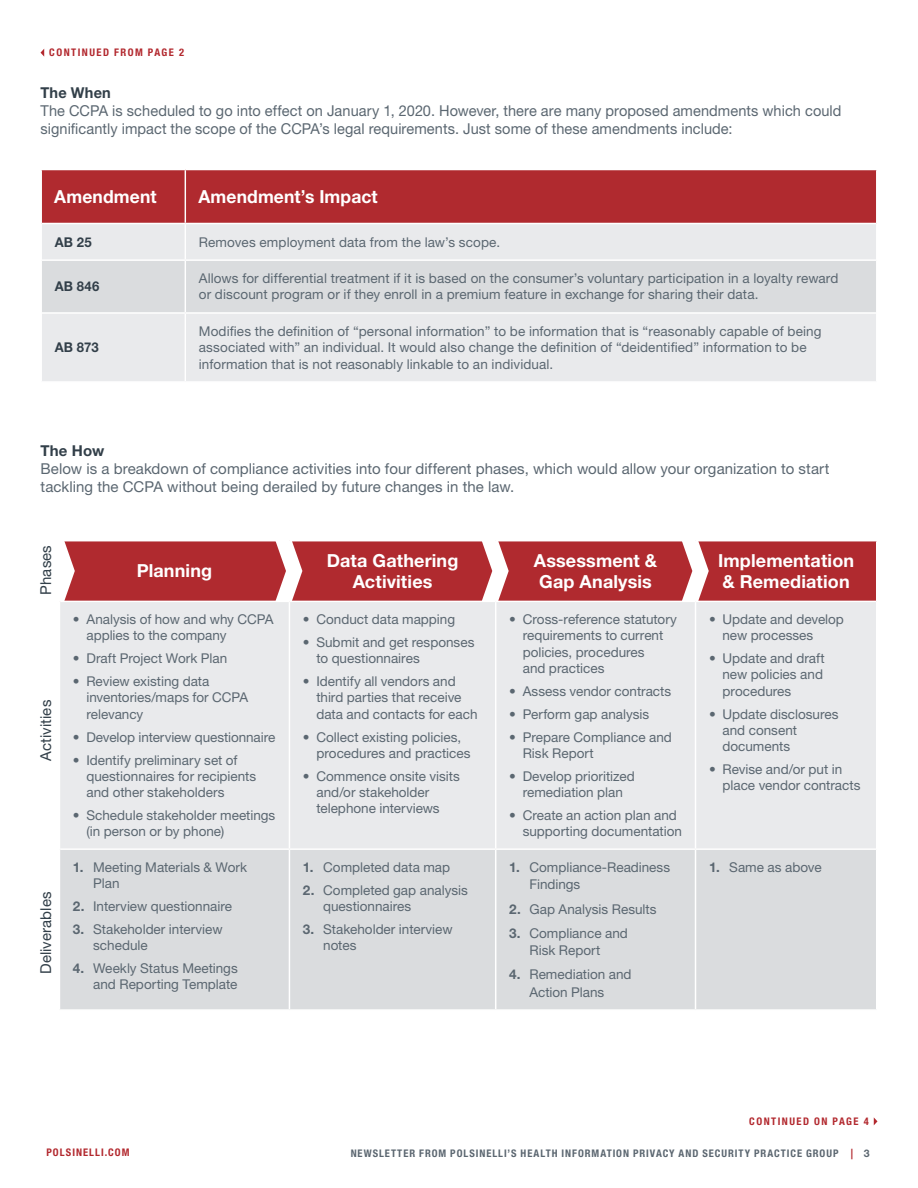
<style>
.page{position:relative;width:918px;height:1188px;background:#fff}
.page>*{position:absolute;margin:0;border:0;box-sizing:border-box;transform-origin:0 0}
.Paragraph_Style_1{font:700 18px/21.6px "Helvetica Neue LT Std";letter-spacing:.005em;color:#fff}
.Paragraph_Style_1-2{font:15px/18px "Helvetica Neue LT Std";letter-spacing:.005em;color:#5b6771}
.Paragraph_Style_1-3{font:15px "Helvetica Neue LT Std";letter-spacing:.005em;color:#323f49}
.Paragraph_Style_1-4{font:700 15px "Helvetica Neue LT Std";letter-spacing:.015em;color:#323f49}
.Paragraph_Style_1-5{font:13.5px/16.2px "Helvetica Neue LT Std";color:#5b6771}
.Paragraph_Style_1-6{font:700 13.5px "Helvetica Neue LT Std";letter-spacing:.02em;color:#323f49}
.t1{font:700 condensed 10.5px "Helvetica Neue LT Std";letter-spacing:.09em;color:#5b6670}
.Paragraph_Style_1-7{font:700 condensed 10.5px "Helvetica Neue LT Std";letter-spacing:.135em;color:#b2282e}
.Paragraph_Style_1-8{font:700 condensed 10.5px "Helvetica Neue LT Std";letter-spacing:.1em;color:#b2282e}
.s1{font-weight:700}
.s2{font-stretch:normal;color:#b2282e}
.s3{font-stretch:normal}
</style>
<div class="page">
<div style="left:42px;top:170px;width:834px;height:53px;background:#b02a2f"></div>
<div style="left:42px;top:224px;width:834px;height:157px;background:#e9eaec"></div>
<div style="left:42px;top:261px;width:834px;height:51px;background:#dadcde"></div>
<hr style="left:185px;top:170px;width:1px;height:53px;background:#fff">
<hr style="left:42px;top:259px;width:143px;height:2px;background:#fff">
<hr style="left:185px;top:259px;width:691px;height:2px;background:#fff">
<hr style="left:42px;top:312px;width:143px;height:2px;background:#fff">
<hr style="left:185px;top:312px;width:691px;height:2px;background:#fff">
<hr style="left:185px;top:224px;width:1px;height:35px;background:#fff">
<hr style="left:185px;top:261px;width:1px;height:51px;background:#fff">
<hr style="left:185px;top:314px;width:1px;height:67px;background:#fff">
<div style="left:75px;top:541px;width:801px;height:60px;background:#b02a2f"></div>
<div style="left:60px;top:602px;width:816px;height:246px;background:#e9eaec"></div>
<div style="left:60px;top:850px;width:816px;height:159px;background:#dadcde"></div>
<hr style="left:289px;top:602px;width:1px;height:246px;background:#fff">
<hr style="left:495px;top:602px;width:1px;height:246px;background:#fff">
<hr style="left:695px;top:602px;width:1px;height:246px;background:#fff">
<hr style="left:289px;top:850px;width:1px;height:159px;background:#fff">
<hr style="left:495px;top:850px;width:1px;height:159px;background:#fff">
<hr style="left:695px;top:850px;width:1px;height:159px;background:#fff">
<svg style="left:682px;top:541px;width:27px;height:60px"></svg>
<svg style="left:482px;top:541px;width:27px;height:60px"></svg>
<svg style="left:275px;top:541px;width:27px;height:60px"></svg>
<svg style="left:64px;top:541px;width:11px;height:60px"></svg>
<svg style="left:40px;top:49px;width:4px;height:8px"></svg>
<svg style="left:874px;top:1117px;width:4px;height:8px"></svg>
<p class="Paragraph_Style_1-7" style="left:49px;top:46px;width:136px">CONTINUED FROM PAGE 2</p>
<p class="Paragraph_Style_1-4" style="left:40px;top:84px;width:72px">The When</p>
<p class="Paragraph_Style_1-2" style="left:40px;top:102px;width:802px">The CCPA is scheduled to go into effect on January 1, 2020. However, there are many proposed amendments which could significantly impact the scope of the CCPA’s legal requirements. Just some of these amendments include:</p>
<p class="Paragraph_Style_1" style="left:54px;top:185px;width:104px">Amendment</p>
<p class="Paragraph_Style_1" style="left:198px;top:185px;width:181px">Amendment’s Impact</p>
<p class="Paragraph_Style_1-6" style="left:55px;top:233px;width:38px">AB 25</p>
<p class="Paragraph_Style_1-5" style="left:199px;top:234px;width:303px">Removes employment data from the law’s scope.</p>
<p class="Paragraph_Style_1-6" style="left:55px;top:278px;width:46px">AB 846</p>
<p class="Paragraph_Style_1-5" style="left:199px;top:270px;width:641px">Allows for differential treatment if it is based on the consumer’s voluntary participation in a loyalty reward or discount program or if they enroll in a premium feature in exchange for sharing their data.</p>
<p class="Paragraph_Style_1-6" style="left:55px;top:339px;width:46px">AB 873</p>
<p class="Paragraph_Style_1-5" style="left:199px;top:323px;width:624px">Modifies the definition of “personal information” to be information that is “reasonably capable of being associated with” an individual. It would also change the definition of “deidentified” information to be information that is not reasonably linkable to an individual.</p>
<p class="Paragraph_Style_1-4" style="left:40px;top:442px;width:65px">The How</p>
<p class="Paragraph_Style_1-2" style="left:40px;top:460px;width:791px">Below is a breakdown of compliance activities into four different phases, which would allow your organization to start tackling the CCPA without being derailed by future changes in the law.</p>
<p class="Paragraph_Style_1-3" style="left:37px;top:595px;width:51px;rotate:-90deg">Phases</p>
<p class="Paragraph_Style_1-3" style="left:37px;top:761px;width:62px;rotate:-90deg">Activities</p>
<p class="Paragraph_Style_1-3" style="left:37px;top:974px;width:84px;rotate:-90deg">Deliverables</p>
<p class="Paragraph_Style_1" style="left:137px;top:560px;width:77px">Planning</p>
<p class="Paragraph_Style_1" style="left:327px;top:549px;width:133px;text-align:center">Data Gathering<br>Activities</p>
<p class="Paragraph_Style_1" style="left:534px;top:549px;width:125px">Assessment &amp;<br>Gap Analysis</p>
<p class="Paragraph_Style_1" style="left:718px;top:549px;width:138px">Implementation &amp; Remediation</p>
<p class="Paragraph_Style_1-5" style="left:86px;top:611px;width:189px;text-indent:-14px">• Analysis of how and why CCPA applies to the company</p>
<p class="Paragraph_Style_1-5" style="left:73px;top:650px;width:156px">• Draft Project Work Plan</p>
<p class="Paragraph_Style_1-5" style="left:86px;top:673px;width:163px;text-indent:-14px">• Review existing data inventories/maps for CCPA relevancy</p>
<p class="Paragraph_Style_1-5" style="left:73px;top:728px;width:204px">• Develop interview questionnaire</p>
<p class="Paragraph_Style_1-5" style="left:86px;top:751px;width:171px;text-indent:-14px">• Identify preliminary set of questionnaires for recipients and other stakeholders</p>
<p class="Paragraph_Style_1-5" style="left:86px;top:807px;width:190px;text-indent:-14px">• Schedule stakeholder meetings (in person or by phone)</p>
<p class="Paragraph_Style_1-5" style="left:303px;top:611px;width:154px">• Conduct data mapping</p>
<p class="Paragraph_Style_1-5" style="left:316px;top:634px;width:160px;text-indent:-14px">• Submit and get responses to questionnaires</p>
<p class="Paragraph_Style_1-5" style="left:316px;top:673px;width:163px;text-indent:-14px">• Identify all vendors and third parties that receive data and contacts for each</p>
<p class="Paragraph_Style_1-5" style="left:316px;top:728px;width:156px;text-indent:-14px">• Collect existing policies, procedures and practices</p>
<p class="Paragraph_Style_1-5" style="left:316px;top:768px;width:145px;text-indent:-14px">• Commence onsite visits and/or stakeholder telephone interviews</p>
<p class="Paragraph_Style_1-5" style="left:523px;top:611px;width:156px;text-indent:-14px">• Cross-reference statutory requirements to current policies, procedures<br>and practices</p>
<p class="Paragraph_Style_1-5" style="left:509px;top:683px;width:164px">• Assess vendor contracts</p>
<p class="Paragraph_Style_1-5" style="left:509px;top:706px;width:142px">• Perform gap analysis</p>
<p class="Paragraph_Style_1-5" style="left:523px;top:728px;width:151px;text-indent:-14px">• Prepare Compliance and<br>Risk Report</p>
<p class="Paragraph_Style_1-5" style="left:509px;top:768px;width:127px;text-align:center">• Develop prioritized remediation plan</p>
<p class="Paragraph_Style_1-5" style="left:523px;top:807px;width:161px;text-indent:-14px">• Create an action plan and supporting documentation</p>
<p class="Paragraph_Style_1-5" style="left:723px;top:611px;width:123px;text-indent:-14px">• Update and develop new processes</p>
<p class="Paragraph_Style_1-5" style="left:723px;top:650px;width:104px;text-indent:-14px">• Update and draft new policies and procedures</p>
<p class="Paragraph_Style_1-5" style="left:723px;top:706px;width:118px;text-indent:-14px">• Update disclosures and consent documents</p>
<p class="Paragraph_Style_1-5" style="left:723px;top:761px;width:139px;text-indent:-14px">• Revise and/or put in place vendor contracts</p>
<p class="Paragraph_Style_1-5" style="left:93px;top:859px;width:155px;text-indent:-20px"><span class="s1">1.</span> Meeting Materials &amp; Work<br>Plan</p>
<p class="Paragraph_Style_1-5" style="left:73px;top:898px;width:161px"><span class="s1">2.</span> Interview questionnaire</p>
<p class="Paragraph_Style_1-5" style="left:93px;top:921px;width:131px;text-indent:-20px"><span class="s1">3.</span> Stakeholder interview schedule</p>
<p class="Paragraph_Style_1-5" style="left:73px;top:960px;width:166px;text-align:right"><span class="s1">4.</span> Weekly Status Meetings and Reporting Template</p>
<p class="Paragraph_Style_1-5" style="left:303px;top:859px;width:149px"><span class="s1">1.</span> Completed data map</p>
<p class="Paragraph_Style_1-5" style="left:323px;top:882px;width:146px;text-indent:-20px"><span class="s1">2.</span> Completed gap analysis questionnaires</p>
<p class="Paragraph_Style_1-5" style="left:323px;top:921px;width:131px;text-indent:-20px"><span class="s1">3.</span> Stakeholder interview notes</p>
<p class="Paragraph_Style_1-5" style="left:529px;top:858px;width:142px;line-height:17.4px;text-indent:-20px"><span class="s1">1.</span> Compliance-Readiness<br>Findings</p>
<p class="Paragraph_Style_1-5" style="left:509px;top:901px;width:149px"><span class="s1">2.</span> Gap Analysis Results</p>
<p class="Paragraph_Style_1-5" style="left:509px;top:924px;width:120px;line-height:17.4px;text-align:center"><span class="s1">3.</span> Compliance and<br>Risk Report</p>
<p class="Paragraph_Style_1-5" style="left:509px;top:966px;width:124px;line-height:17.4px;text-align:center"><span class="s1">4.</span> Remediation and<br>Action Plans</p>
<p class="Paragraph_Style_1-5" style="left:709px;top:859px;width:114px"><span class="s1">1.</span> Same as above</p>
<p class="Paragraph_Style_1-7" style="left:749px;top:1115px;width:121px">CONTINUED ON PAGE 4</p>
<p class="Paragraph_Style_1-8" style="left:46px;top:1146px;width:85px">POLSINELLI.COM</p>
<p class="t1" style="left:351px;top:1147px;width:520px">NEWSLETTER FROM POLSINELLI’S HEALTH INFORMATION PRIVACY AND SECURITY PRACTICE GROUP <span class="s2">|</span> <span class="s3">3</span></p>
</div>
